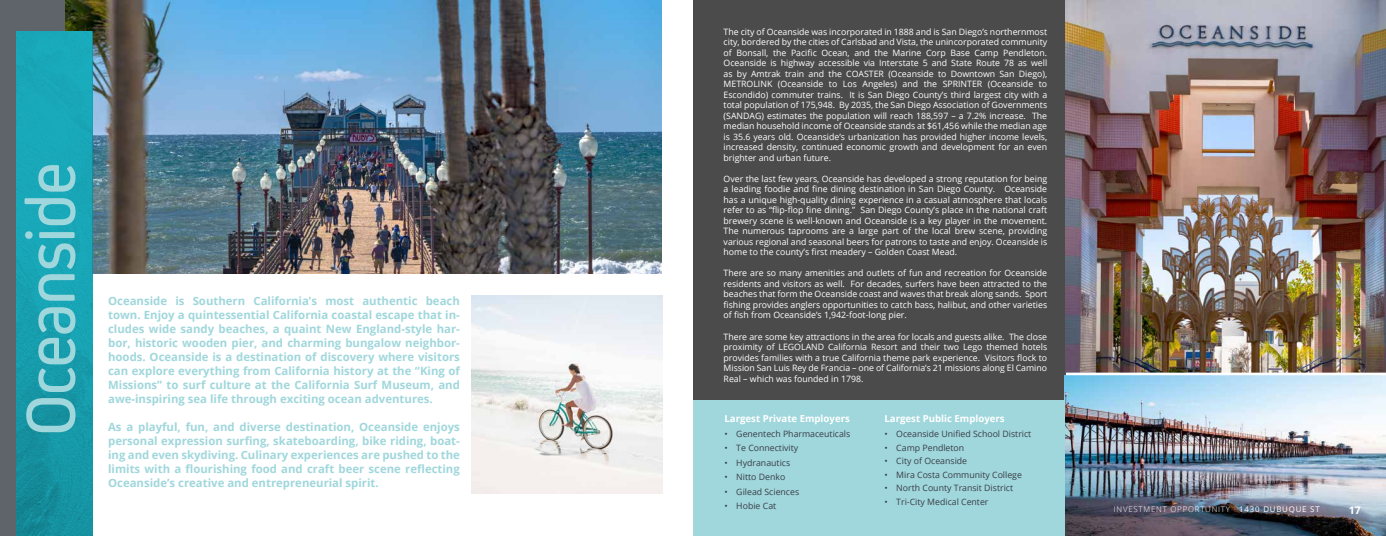
<style>
.page{position:relative;width:1386px;height:536px;background:#fff}
.page>*{position:absolute;margin:0;border:0;box-sizing:border-box;transform-origin:0 0}
.t1{font:71.66px "Kiro";letter-spacing:-.02em;color:#a0d7dc}
.t2{font:700 11.38px/14px "Open Sans";color:#a0d7dc;text-align:justify}
.t3{font:700 10.5px "Open Sans";color:#fff}
.t4{font:700 9.62px "Open Sans";color:#fff}
.t5{font:8.75px/10.5px "Open Sans";color:#fff;text-align:justify}
.t6{font:8.75px "Open Sans";color:#393e46}
.t7{font:300 7.88px "Open Sans";letter-spacing:.1em;color:#fff}
.s1{font-weight:400}
</style>
<div class="page">
<img style="left:65px;top:0;width:596px;height:274px">
<div style="left:0;top:0;width:64px;height:536px;background:#5f636a"></div>
<svg style="left:16px;top:32px;width:76px;height:504px;background:#179faf"></svg>
<img style="left:471px;top:295px;width:191px;height:198px">
<div style="left:693px;top:0;width:373px;height:402px;background:#4b4b4b"></div>
<img style="left:1065px;top:375px;width:321px;height:161px">
<div style="left:693px;top:400px;width:372px;height:136px;background:#a0d7dc"></div>
<img style="left:1066px;top:0;width:320px;height:372px">
<h1 class="t1" style="left:9px;top:436px;width:275px;rotate:-90deg">Oceanside</h1>
<p class="t2" style="left:108px;top:293px;width:353px">Oceanside is Southern California’s most authentic beach town. Enjoy a quintessential California coastal escape that in&shy;cludes wide sandy beaches, a quaint New England-style har&shy;bor, historic wooden pier, and charming bungalow neighbor&shy;hoods. Oceanside is a destination of discovery where visitors can explore everything from California history at the “King of Missions” to surf culture at the California Surf Museum, and awe-inspiring sea life through exciting ocean adventures.</p>
<p class="t2" style="left:108px;top:419px;width:353px">As a playful, fun, and diverse destination, Oceanside enjoys personal expression surfing, skateboarding, bike riding, boat&shy;ing and even skydiving. Culinary experiences are pushed to the limits with a flourishing food and craft beer scene reflecting Oceanside’s creative and entrepreneurial spirit.</p>
<p class="t5" style="left:724px;top:26px;width:325px">The city of Oceanside was incorporated in 1888 and is San Diego’s northernmost city, bordered by the cities of Carlsbad and Vista, the unincorporated community of Bonsall, the Pacific Ocean, and the Marine Corp Base Camp Pendleton.<br>Oceanside is highway accessible via Interstate 5 and State Route 78 as well as by Amtrak train and the COASTER (Oceanside to Downtown San Diego), METROLINK (Oceanside to Los Angeles) and the SPRINTER (Oceanside to Escondido) commuter trains. It is San Diego County’s third largest city with a total population of 175,948. By 2035, the San Diego Association of Governments (SANDAG) estimates the population will reach 188,597 – a 7.2% increase. The median household income of Oceanside stands at $61,456 while the median age is 35.6 years old. Oceanside’s urbanization has provided higher income levels, increased density, continued economic growth and development for an even brighter and urban future.</p>
<p class="t5" style="left:724px;top:173px;width:325px">Over the last few years, Oceanside has developed a strong reputation for being a leading foodie and fine dining destination in San Diego County. Oceanside has a unique high-quality dining experience in a casual atmosphere that locals refer to as “flip-flop fine dining.” San Diego County’s place in the national craft brewery scene is well-known and Oceanside is a key player in the movement.<br>The numerous taprooms are a large part of the local brew scene, providing various regional and seasonal beers for patrons to taste and enjoy. Oceanside is home to the county’s first meadery – Golden Coast Mead.</p>
<p class="t5" style="left:724px;top:268px;width:325px">There are so many amenities and outlets of fun and recreation for Oceanside residents and visitors as well. For decades, surfers have been attracted to the beaches that form the Oceanside coast and waves that break along sands. Sport fishing provides anglers opportunities to catch bass, halibut, and other varieties of fish from Oceanside’s 1,942-foot-long pier.</p>
<p class="t5" style="left:724px;top:331px;width:325px">There are some key attractions in the area for locals and guests alike. The close proximity of LEGOLAND California Resort and their two Lego themed hotels provides families with a true California theme park experience. Visitors flock to Mission San Luis Rey de Francia – one of California’s 21 missions along El Camino Real – which was founded in 1798.</p>
<p class="t4" style="left:724px;top:412px;width:127px">Largest Private Employers</p>
<p class="t4" style="left:885px;top:412px;width:122px">Largest Public Employers</p>
<p class="t6" style="left:724px;top:427px;width:127px">• Genentech Pharmaceuticals</p>
<p class="t6" style="left:724px;top:442px;width:75px">• Te Connectivity</p>
<p class="t6" style="left:724px;top:456px;width:67px">• Hydranautics</p>
<p class="t6" style="left:724px;top:471px;width:62px">• Nitto Denko</p>
<p class="t6" style="left:724px;top:485px;width:76px">• Gilead Sciences</p>
<p class="t6" style="left:724px;top:500px;width:53px">• Hobie Cat</p>
<p class="t6" style="left:885px;top:427px;width:148px">• Oceanside Unified School District</p>
<p class="t6" style="left:885px;top:441px;width:81px">• Camp Pendleton</p>
<p class="t6" style="left:885px;top:455px;width:84px">• City of Oceanside</p>
<p class="t6" style="left:885px;top:468px;width:139px">• Mira Costa Community College</p>
<p class="t6" style="left:885px;top:482px;width:130px">• North County Transit District</p>
<p class="t6" style="left:885px;top:495px;width:106px">• Tri-City Medical Center</p>
<p class="t7" style="left:1114px;top:504px;width:207px">INVESTMENT OPPORTUNITY <span class="s1">1430 DUBUQUE ST</span></p>
<p class="t3" style="left:1349px;top:502px;width:13px">17</p>
</div>
